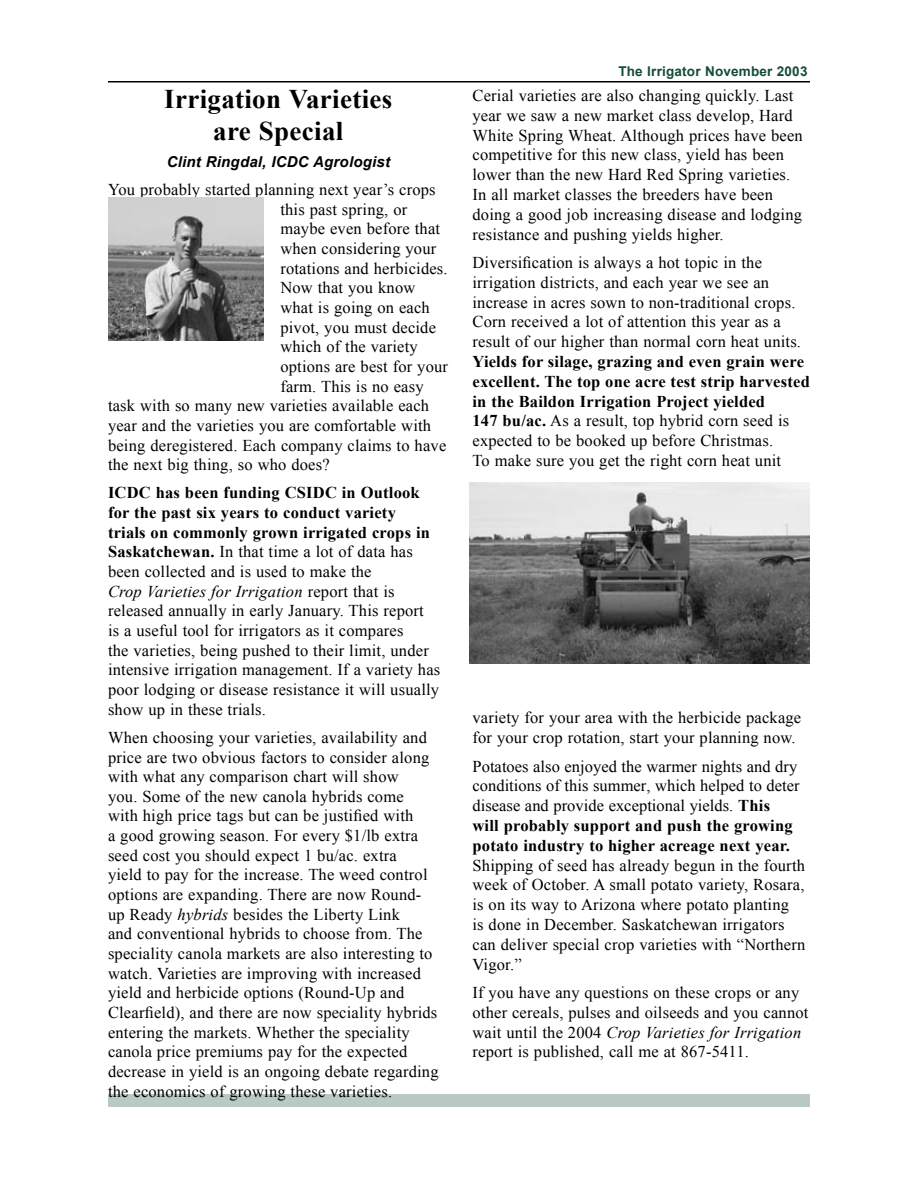
<style>
.page{position:relative;width:918px;height:1188px;background:#fff}
.page>*{position:absolute;margin:0;border:0;box-sizing:border-box;transform-origin:0 0}
.t1{font:700 27px/32.4px "Times New Roman";letter-spacing:.01em;color:#000;text-align:center}
.t2{font:16.5px/19.6px "Times New Roman";letter-spacing:.01em;color:#000}
.t3{font:700 16.5px/19.8px "Times New Roman";letter-spacing:.01em;color:#000}
.t4{font:italic 700 15px "Arial";letter-spacing:.015em;color:#000}
.t5{font:700 13.5px "Arial";letter-spacing:.015em;color:#154d35}
.s1{font-weight:700}
.s2{font-style:italic}
.s3{font-weight:400}
</style>
<div class="page">
<div style="left:108px;top:1094px;width:702px;height:13px;background:#b9cac2"></div>
<hr style="left:108px;top:81px;width:702px;height:1px;background:#000">
<img style="left:469px;top:483px;width:341px;height:180px">
<img style="left:108px;top:197px;width:155px;height:144px">
<h1 class="t1" style="left:164px;top:82px;width:230px">Irrigation Varieties are Special</h1>
<p class="t4" style="left:167px;top:152px;width:225px">Clint Ringdal, ICDC Agrologist</p>
<p class="t2" style="left:108px;top:179px;width:329px">You probably started planning next year’s crops</p>
<p class="t2" style="left:280px;top:199px;width:128px">this past spring, or</p>
<p class="t2" style="left:280px;top:219px;width:161px">maybe even before that</p>
<p class="t2" style="left:280px;top:238px;width:158px">when considering your</p>
<p class="t2" style="left:280px;top:258px;width:169px">rotations and herbicides.</p>
<p class="t2" style="left:280px;top:278px;width:137px">Now that you know</p>
<p class="t2" style="left:280px;top:297px;width:151px">what is going on each</p>
<p class="t2" style="left:280px;top:317px;width:157px">pivot, you must decide</p>
<p class="t2" style="left:280px;top:337px;width:139px">which of the variety</p>
<p class="t2" style="left:280px;top:356px;width:169px">options are best for your</p>
<p class="t2" style="left:280px;top:376px;width:145px">farm. This is no easy</p>
<p class="t2" style="left:108px;top:396px;width:323px">task with so many new varieties available each</p>
<p class="t2" style="left:108px;top:415px;width:325px">year and the varieties you are comfortable with</p>
<p class="t2" style="left:108px;top:435px;width:340px">being deregistered. Each company claims to have</p>
<p class="t2" style="left:108px;top:455px;width:223px">the next big thing, so who does?</p>
<p class="t2" style="left:108px;top:483px;width:334px"><span class="s1">ICDC has been funding CSIDC in Outlook for the past six years to conduct variety<br>trials on commonly grown irrigated crops in Saskatchewan.</span> In that time a lot of data has been collected and is used to make the<br><span class="s2">Crop Varieties for Irrigation</span> report that is released annually in early January. This report<br>is a useful tool for irrigators as it compares<br>the varieties, being pushed to their limit, under intensive irrigation management. If a variety has poor lodging or disease resistance it will usually show up in these trials.</p>
<p class="t2" style="left:108px;top:727px;width:332px">When choosing your varieties, availability and price are two obvious factors to consider along with what any comparison chart will show<br>you. Some of the new canola hybrids come<br>with high price tags but can be justified with<br>a good growing season. For every $1/lb extra seed cost you should expect 1 bu/ac. extra<br>yield to pay for the increase. The weed control options are expanding. There are now Round&shy;up Ready <span class="s2">hybrids</span> besides the Liberty Link<br>and conventional hybrids to choose from. The speciality canola markets are also interesting to watch. Varieties are improving with increased yield and herbicide options (Round-Up and Clearfield), and there are now speciality hybrids entering the markets. Whether the speciality canola price premiums pay for the expected decrease in yield is an ongoing debate regarding the economics of growing these varieties.</p>
<p class="t5" style="left:618px;top:63px;width:191px">The Irrigator November 2003</p>
<p class="t2" style="left:473px;top:85px;width:332px">Cerial varieties are also changing quickly. Last year we saw a new market class develop, Hard White Spring Wheat. Although prices have been competitive for this new class, yield has been lower than the new Hard Red Spring varieties.<br>In all market classes the breeders have been doing a good job increasing disease and lodging resistance and pushing yields higher.</p>
<p class="t2" style="left:473px;top:252px;width:330px">Diversification is always a hot topic in the irrigation districts, and each year we see an increase in acres sown to non-traditional crops.<br>Corn received a lot of attention this year as a result of our higher than normal corn heat units.</p>
<p class="t3" style="left:473px;top:351px;width:339px">Yields for silage, grazing and even grain were excellent. The top one acre test strip harvested in the Baildon Irrigation Project yielded<br>147 bu/ac. <span class="s3">As a result, top hybrid corn seed is expected to be booked up before Christmas.<br>To make sure you get the right corn heat unit</span></p>
<p class="t2" style="left:473px;top:708px;width:330px">variety for your area with the herbicide package for your crop rotation, start your planning now.</p>
<p class="t2" style="left:473px;top:756px;width:329px">Potatoes also enjoyed the warmer nights and dry conditions of this summer, which helped to deter disease and provide exceptional yields. <span class="s1">This will probably support and push the growing potato industry to higher acreage next year.</span></p>
<p class="t2" style="left:472px;top:855px;width:334px">Shipping of seed has already begun in the fourth week of October. A small potato variety, Rosara, is on its way to Arizona where potato planting<br>is done in December. Saskatchewan irrigators can deliver special crop varieties with “Northern Vigor.”</p>
<p class="t2" style="left:472px;top:982px;width:337px">If you have any questions on these crops or any other cereals, pulses and oilseeds and you cannot wait until the 2004 <span class="s2">Crop Varieties for Irrigation </span>report is published, call me at 867-5411.</p>
</div>
